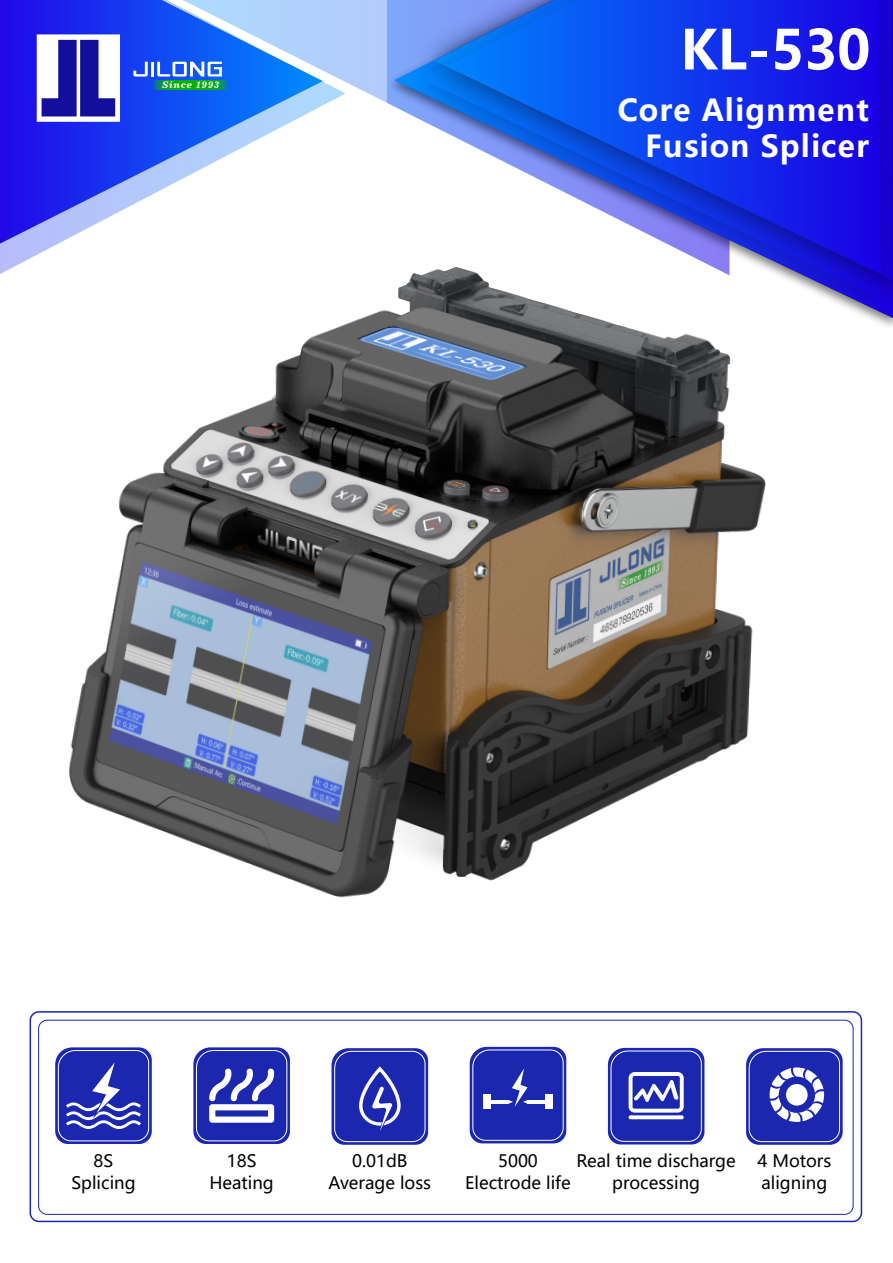
<style>
.page{position:relative;width:893px;height:1263px;background:#fff}
.page>*{position:absolute;margin:0;border:0;box-sizing:border-box;transform-origin:0 0}
.t1{font:700 53.85px "Microsoft Ya Hei";color:#fff}
.t2{font:700 30px/36px "Microsoft Ya Hei";letter-spacing:.035em;color:#fff;text-align:right}
.t3{font:16.95px/21.3px "Microsoft Ya Hei";color:#000;text-align:center}
.t4{font:9.6px "Century 731 BT Bold Italic A";letter-spacing:.05em;color:#fff;scale:1.11 1}
</style>
<div class="page">
<img style="left:69px;top:310px;width:697px;height:588px">
<svg style="left:346px;top:0;width:36px;height:100px"></svg>
<svg style="left:0;top:0;width:346px;height:327px"></svg>
<img style="left:387px;top:0;width:506px;height:327px">
<svg style="left:422px;top:0;width:459px;height:298px"></svg>
<svg style="left:0;top:0;width:323px;height:244px"></svg>
<svg style="left:133px;top:62px;width:15px;height:15px"></svg>
<hr style="left:151px;top:62px;width:3px;height:15px;background:#fff">
<svg style="left:157px;top:62px;width:65px;height:15px"></svg>
<svg style="left:37px;top:34px;width:83px;height:88px"></svg>
<svg style="left:152px;top:80px;width:75px;height:10px"></svg>
<svg style="left:55px;top:1047px;width:97px;height:97px"></svg>
<svg style="left:193px;top:1047px;width:97px;height:97px"></svg>
<svg style="left:608px;top:1048px;width:96px;height:96px"></svg>
<svg style="left:332px;top:1048px;width:96px;height:97px"></svg>
<svg style="left:470px;top:1047px;width:96px;height:96px"></svg>
<svg style="left:746px;top:1048px;width:97px;height:97px"></svg>
<div style="left:38px;top:1020px;width:815px;height:194px;border:1px solid #1c27b0;border-radius:9px"></div>
<div style="left:30px;top:1011px;width:832px;height:211px;border:2px solid #1c27b0;border-radius:9px"></div>
<p class="t4" style="left:162px;top:79px;width:53px">Since 1993</p>
<h1 class="t1" style="left:680px;top:12px;width:192px">KL-530</h1>
<h2 class="t2" style="left:617px;top:91px;width:253px">Core Alignment<br>Fusion Splicer</h2>
<p class="t3" style="left:71px;top:1150px;width:66px">8S<br>Splicing</p>
<p class="t3" style="left:209px;top:1150px;width:66px">18S<br>Heating</p>
<p class="t3" style="left:577px;top:1150px;width:161px">Real time discharge processing</p>
<p class="t3" style="left:329px;top:1150px;width:104px">0.01dB<br>Average loss</p>
<p class="t3" style="left:465px;top:1150px;width:107px">5000<br>Electrode life</p>
<p class="t3" style="left:757px;top:1150px;width:75px;text-align:left">4 Motors aligning</p>
</div>
